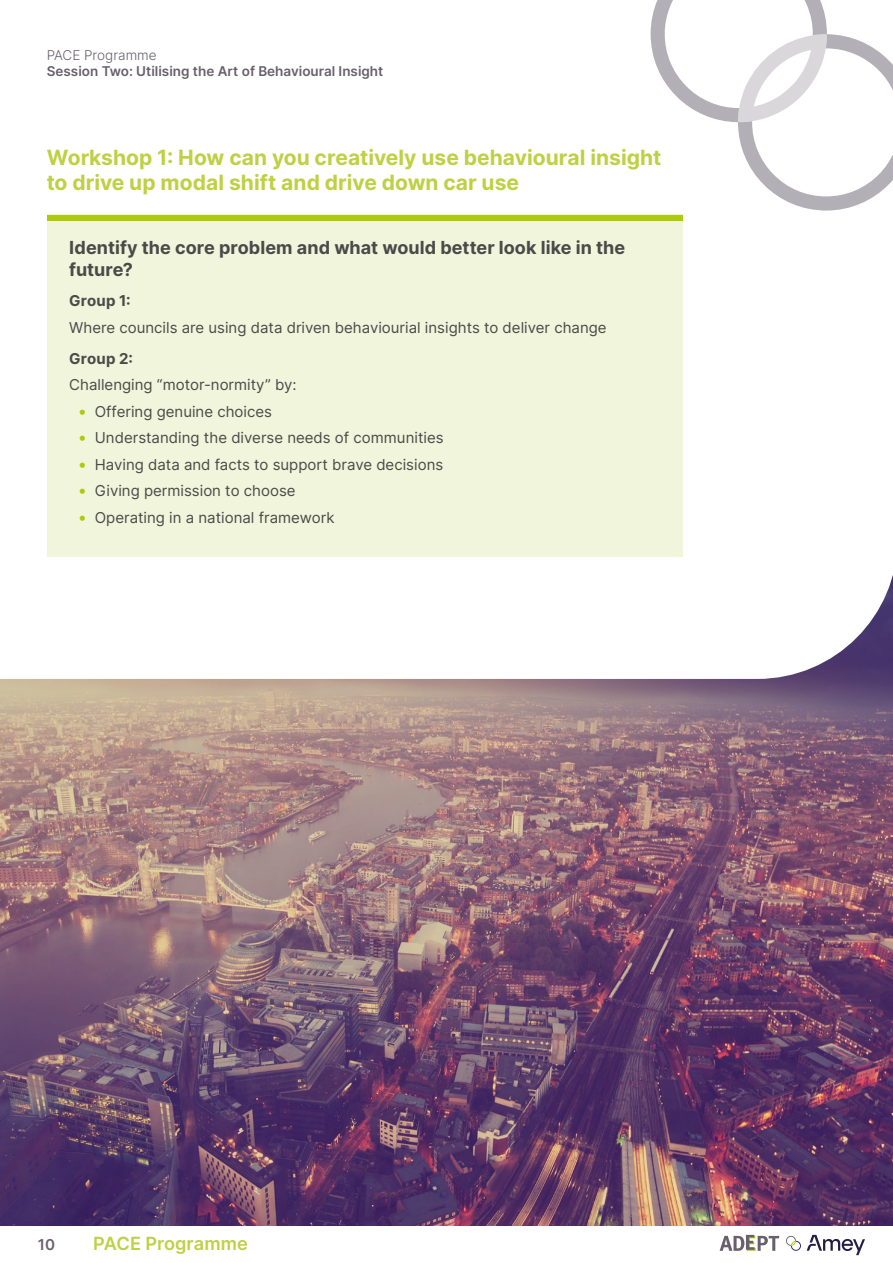
<style>
.page{position:relative;width:893px;height:1263px;background:#fff}
.page>*{position:absolute;margin:0;border:0;box-sizing:border-box;transform-origin:0 0}
.t1{font:700 21px/25.2px "Inter";color:#bdd143}
.t2{font:600 18.15px "Inter";color:#bdd143}
.t3{font:700 18px/21.6px "Inter";letter-spacing:.005em;color:#4a4a49}
.t4{font:15px "Inter";color:#4a4a49}
.t5{font:700 15px "Inter";letter-spacing:.01em;color:#4a4a49}
.t6{font:600 15px "Inter";color:#68606d}
.t7{font:600 13.5px "Inter";color:#68606d}
.t8{font:300 13.5px "Inter";color:#68606d}
.s1{font-size:16.5px;color:#afca0b}
</style>
<div class="page">
<svg style="left:651px;top:0;width:242px;height:211px"></svg>
<img style="left:0;top:679px;width:893px;height:547px">
<svg style="left:637px;top:575px;width:256px;height:104px"></svg>
<div style="left:47px;top:215px;width:636px;height:342px;background:#f1f5db"></div>
<div style="left:47px;top:215px;width:636px;height:6px;background:#afca0b"></div>
<svg style="left:786px;top:1236px;width:15px;height:15px"></svg>
<svg style="left:720px;top:1235px;width:59px;height:16px"></svg>
<svg style="left:807px;top:1235px;width:58px;height:20px"></svg>
<p class="t8" style="left:47px;top:45px;width:111px">PACE Programme</p>
<p class="t7" style="left:47px;top:61px;width:338px">Session Two: Utilising the Art of Behavioural Insight</p>
<h1 class="t1" style="left:47px;top:144px;width:616px">Workshop 1: How can you creatively use behavioural insight to drive up modal shift and drive down car use</h1>
<p class="t3" style="left:69px;top:236px;width:557px">Identify the core problem and what would better look like in the future?</p>
<p class="t5" style="left:69px;top:290px;width:63px">Group 1:</p>
<p class="t4" style="left:69px;top:316px;width:539px">Where councils are using data driven behaviourial insights to deliver change</p>
<p class="t5" style="left:69px;top:347px;width:65px">Group 2:</p>
<p class="t4" style="left:69px;top:374px;width:229px">Challenging “motor-normity” by:</p>
<p class="t4" style="left:78px;top:400px;width:196px"><span class="s1">•</span> Offering genuine choices</p>
<p class="t4" style="left:78px;top:427px;width:367px"><span class="s1">•</span> Understanding the diverse needs of communities</p>
<p class="t4" style="left:78px;top:453px;width:367px"><span class="s1">•</span> Having data and facts to support brave decisions</p>
<p class="t4" style="left:78px;top:480px;width:219px"><span class="s1">•</span> Giving permission to choose</p>
<p class="t4" style="left:78px;top:506px;width:258px"><span class="s1">•</span> Operating in a national framework</p>
<p class="t6" style="left:38px;top:1234px;width:19px">10</p>
<p class="t2" style="left:93px;top:1230px;width:156px">PACE Programme</p>
</div>
